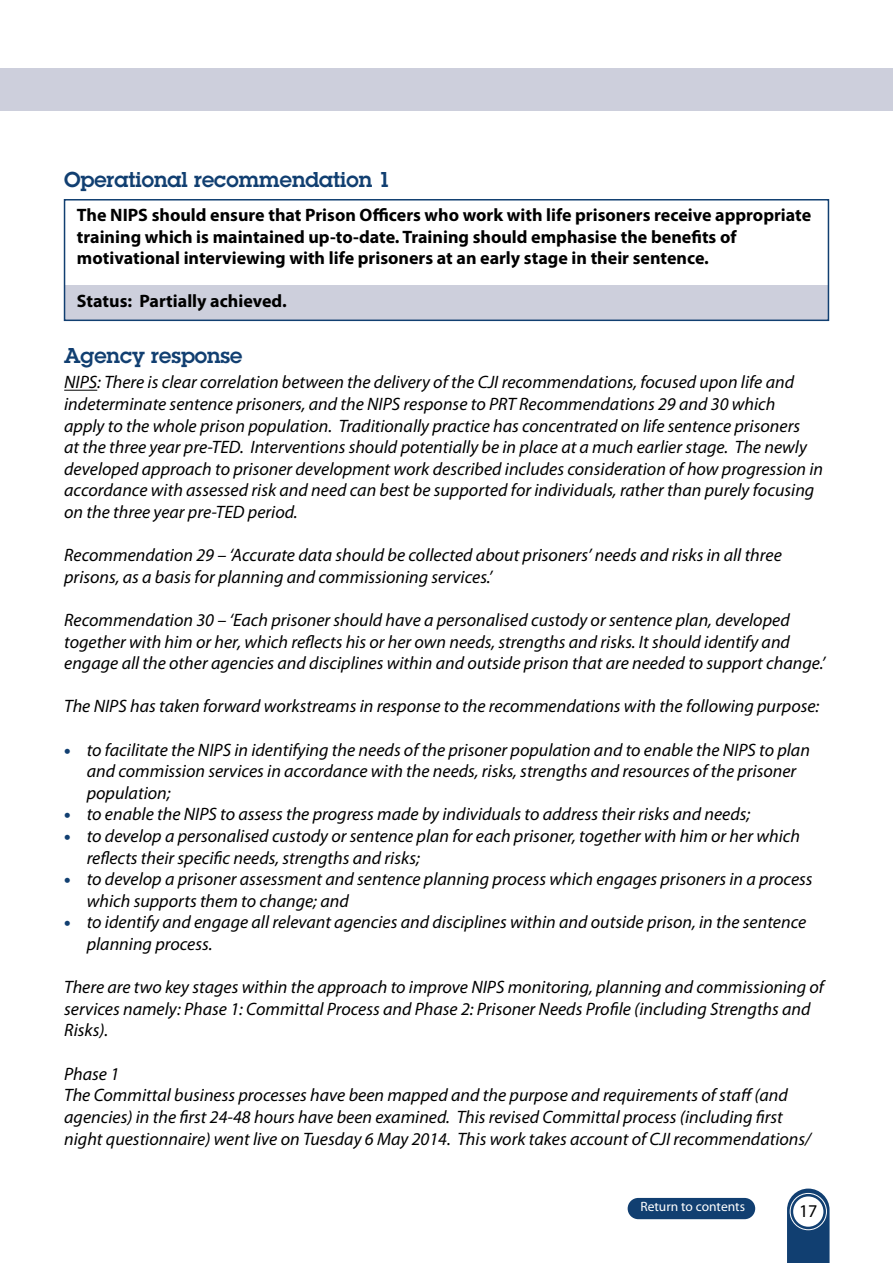
<style>
.page{position:relative;width:893px;height:1263px;background:#fff}
.page>*{position:absolute;margin:0;border:0;box-sizing:border-box;transform-origin:0 0}
.t1{font:600 21px "Lubalin Graph";color:#113f71}
.t2{font:italic 18px/21.6px "Myriad Pro";color:#000}
.t3{font:700 18px/21.6px "Myriad Pro";color:#000}
.t4{font:18px "Myriad Pro";color:#000}
.t5{font:13.5px "Myriad Pro";color:#fff}
.s1{font-weight:900;font-style:normal;color:#113f71}
</style>
<div class="page">
<div style="left:64px;top:285px;width:765px;height:34px;background:#cdcfdc"></div>
<div style="left:64px;top:199px;width:765px;height:122px;border:2px solid #113f71"></div>
<svg style="left:787px;top:1188px;width:42px;height:75px;background:#2e5682"></svg>
<div style="left:790px;top:1193px;width:37px;height:37px;border:1px solid #fff;border-radius:50%"></div>
<div style="left:793px;top:1196px;width:30px;height:31px;background:#fff;border-radius:50%"></div>
<div style="left:628px;top:1198px;width:127px;height:21px;background:#113f71;border-radius:11px"></div>
<div style="left:0;top:68px;width:893px;height:43px;background:#cdcfdc"></div>
<hr style="left:64px;top:390px;width:33px;height:1px;background:#000">
<p class="t1" style="left:64px;top:165px;width:328px">Operational recommendation 1</p>
<p class="t3" style="left:77px;top:203px;width:736px">The NIPS should ensure that Prison Officers who work with life prisoners receive appropriate training which is maintained up-to-date. Training should emphasise the benefits of motivational interviewing with life prisoners at an early stage in their sentence.</p>
<p class="t3" style="left:77px;top:290px;width:211px">Status: Partially achieved.</p>
<p class="t1" style="left:64px;top:341px;width:180px">Agency response</p>
<p class="t2" style="left:64px;top:371px;width:760px">NIPS: There is clear correlation between the delivery of the CJI recommendations, focused upon life and indeterminate sentence prisoners, and the NIPS response to PRT Recommendations 29 and 30 which<br>apply to the whole prison population. Traditionally practice has concentrated on life sentence prisoners<br>at the three year pre-TED. Interventions should potentially be in place at a much earlier stage. The newly developed approach to prisoner development work described includes consideration of how progression in accordance with assessed risk and need can best be supported for individuals, rather than purely focusing on the three year pre-TED period.</p>
<p class="t2" style="left:64px;top:544px;width:719px">Recommendation 29 – ‘Accurate data should be collected about prisoners’ needs and risks in all three prisons, as a basis for planning and commissioning services.’</p>
<p class="t2" style="left:64px;top:609px;width:762px">Recommendation 30 – ‘Each prisoner should have a personalised custody or sentence plan, developed together with him or her, which reflects his or her own needs, strengths and risks. It should identify and engage all the other agencies and disciplines within and outside prison that are needed to support change.’</p>
<p class="t2" style="left:64px;top:695px;width:757px">The NIPS has taken forward workstreams in response to the recommendations with the following purpose:</p>
<p class="t2" style="left:87px;top:738px;width:725px;text-indent:-22px"><span class="s1">•</span> to facilitate the NIPS in identifying the needs of the prisoner population and to enable the NIPS to plan and commission services in accordance with the needs, risks, strengths and resources of the prisoner population;</p>
<p class="t2" style="left:64px;top:803px;width:688px"><span class="s1">•</span> to enable the NIPS to assess the progress made by individuals to address their risks and needs;</p>
<p class="t2" style="left:87px;top:825px;width:715px;text-indent:-22px"><span class="s1">•</span> to develop a personalised custody or sentence plan for each prisoner, together with him or her which reflects their specific needs, strengths and risks;</p>
<p class="t2" style="left:87px;top:868px;width:727px;text-indent:-22px"><span class="s1">•</span> to develop a prisoner assessment and sentence planning process which engages prisoners in a process which supports them to change; and</p>
<p class="t2" style="left:87px;top:911px;width:721px;text-indent:-22px"><span class="s1">•</span> to identify and engage all relevant agencies and disciplines within and outside prison, in the sentence planning process.</p>
<p class="t2" style="left:64px;top:976px;width:761px">There are two key stages within the approach to improve NIPS monitoring, planning and commissioning of services namely: Phase 1: Committal Process and Phase 2: Prisoner Needs Profile (including Strengths and<br>Risks).</p>
<p class="t2" style="left:64px;top:1062px;width:57px">Phase 1</p>
<p class="t2" style="left:64px;top:1084px;width:748px">The Committal business processes have been mapped and the purpose and requirements of staff (and agencies) in the first 24-48 hours have been examined. This revised Committal process (including first night questionnaire) went live on Tuesday 6 May 2014. This work takes account of CJI recommendations/</p>
<p class="t5" style="left:640px;top:1198px;width:106px">Return to contents</p>
<p class="t4" style="left:799px;top:1199px;width:20px">17</p>
</div>
